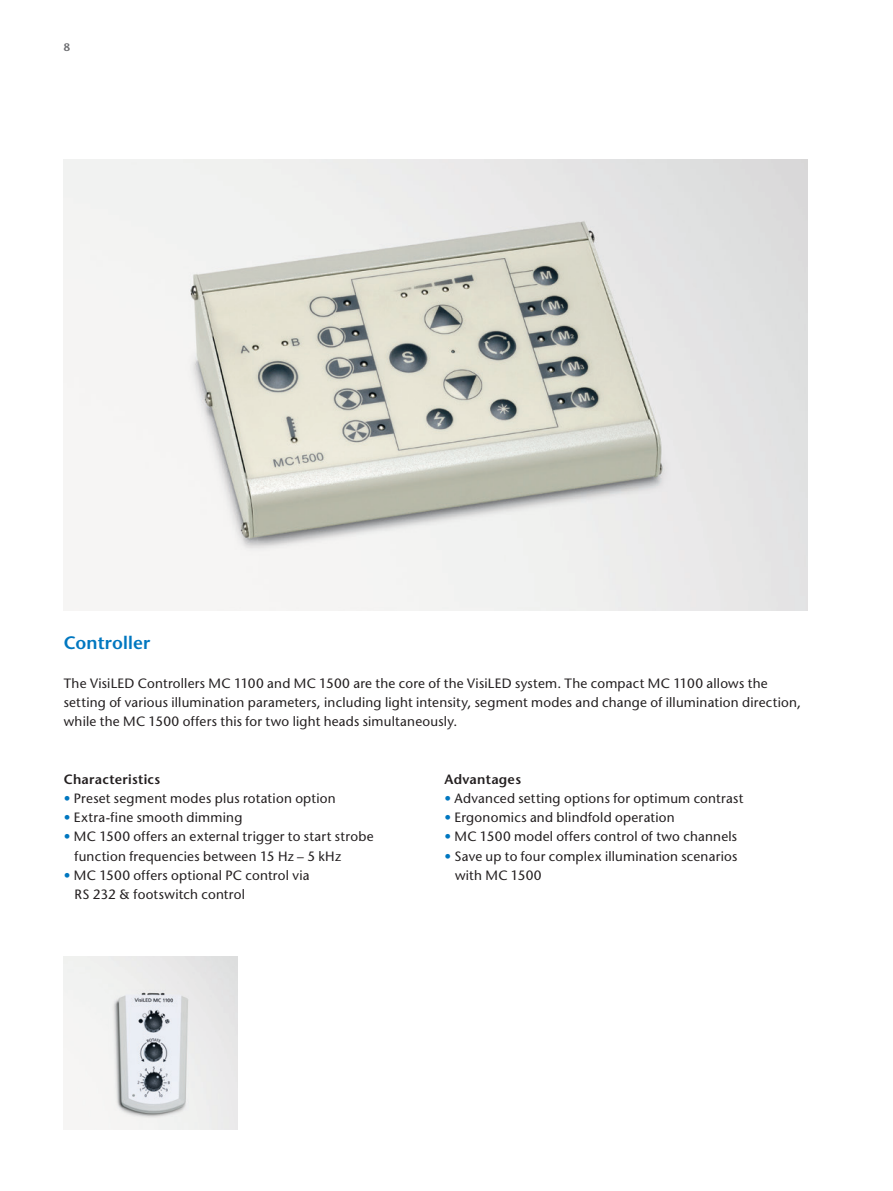
<style>
.page{position:relative;width:893px;height:1191px;background:#fff}
.page>*{position:absolute;margin:0;border:0;box-sizing:border-box;transform-origin:0 0}
.t1{font:600 18px "Stone Sans Std";letter-spacing:.01em;color:#0077c0}
.t2{font:500 13.5px/19.2px "Stone Sans Std";letter-spacing:.015em;color:#231f20}
.t3{font:600 13.5px "Stone Sans Std";letter-spacing:.02em;color:#231f20}
.t4{font:600 10.8px "Stone Sans Std";color:#6c6d70}
.s1{color:#0077c0}
</style>
<div class="page">
<img style="left:64px;top:159px;width:744px;height:452px">
<img style="left:64px;top:956px;width:174px;height:173px">
<p class="t4" style="left:64px;top:40px;width:8px">8</p>
<h1 class="t1" style="left:64px;top:632px;width:88px">Controller</h1>
<p class="t2" style="left:64px;top:673px;width:739px">The VisiLED Controllers MC 1100 and MC 1500 are the core of the VisiLED system. The compact MC 1100 allows the setting of various illumination parameters, including light intensity, segment modes and change of illumination direction, while the MC 1500 offers this for two light heads simultaneously.</p>
<p class="t3" style="left:64px;top:771px;width:98px">Characteristics</p>
<p class="t2" style="left:64px;top:788px;width:273px"><span class="s1">•</span> Preset segment modes plus rotation option</p>
<p class="t2" style="left:64px;top:808px;width:180px"><span class="s1">•</span> Extra-fine smooth dimming</p>
<p class="t2" style="left:74px;top:827px;width:301px;text-indent:-11px"><span class="s1">•</span> MC 1500 offers an external trigger to start strobe function frequencies between 15 Hz – 5 kHz</p>
<p class="t2" style="left:74px;top:865px;width:237px;text-indent:-11px"><span class="s1">•</span> MC 1500 offers optional PC control via<br>RS 232 &amp; footswitch control</p>
<p class="t3" style="left:444px;top:771px;width:78px">Advantages</p>
<p class="t2" style="left:444px;top:788px;width:301px"><span class="s1">•</span> Advanced setting options for optimum contrast</p>
<p class="t2" style="left:444px;top:808px;width:232px"><span class="s1">•</span> Ergonomics and blindfold operation</p>
<p class="t2" style="left:444px;top:827px;width:294px"><span class="s1">•</span> MC 1500 model offers control of two channels</p>
<p class="t2" style="left:455px;top:846px;width:284px;text-indent:-11px"><span class="s1">•</span> Save up to four complex illumination scenarios with MC 1500</p>
</div>
